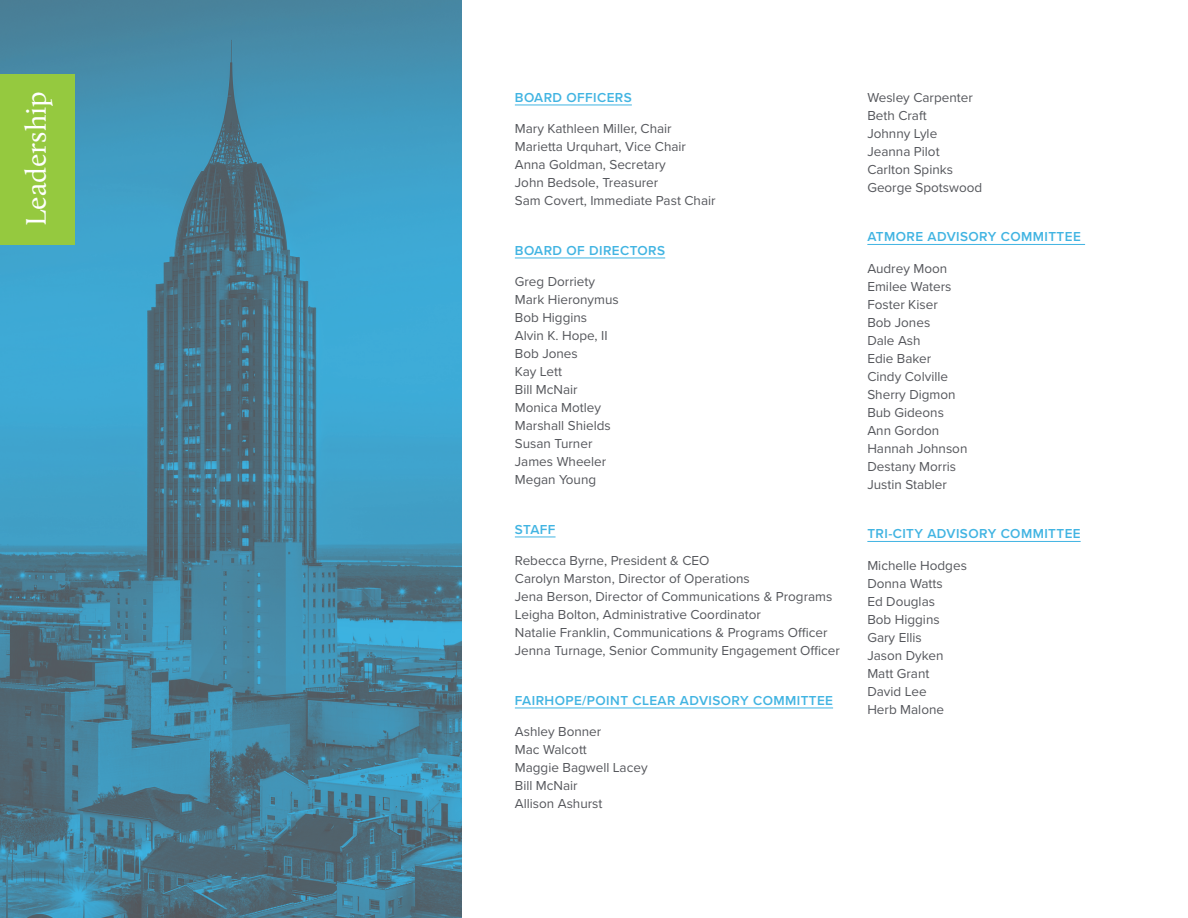
<style>
.page{position:relative;width:1188px;height:918px;background:#fff}
.page>*{position:absolute;margin:0;border:0;box-sizing:border-box;transform-origin:0 0}
.t1{font:29.25px "Calluna";color:#fff}
.t2{font:13.5px "Proxima Nova";color:#55575c}
.t3{font:600 13.5px "Proxima Nova";letter-spacing:.03em;color:#41b4e2}
</style>
<div class="page">
<hr style="left:515px;top:104px;width:117px;height:1px;background:#41b4e2">
<hr style="left:515px;top:257px;width:150px;height:1px;background:#41b4e2">
<hr style="left:515px;top:536px;width:41px;height:1px;background:#41b4e2">
<hr style="left:515px;top:707px;width:318px;height:1px;background:#41b4e2">
<img style="left:0;top:0;width:462px;height:918px">
<div style="left:0;top:74px;width:74px;height:171px;background:#95c93f"></div>
<hr style="left:867px;top:244px;width:218px;height:1px;background:#41b4e2">
<hr style="left:867px;top:541px;width:214px;height:1px;background:#41b4e2">
<p class="t1" style="left:18px;top:226px;width:137px;rotate:-90deg">Leadership</p>
<p class="t2" style="left:867px;top:87px;width:107px">Wesley Carpenter</p>
<p class="t3" style="left:515px;top:87px;width:118px">BOARD OFFICERS</p>
<p class="t2" style="left:515px;top:119px;width:158px">Mary Kathleen Miller, Chair</p>
<p class="t2" style="left:515px;top:137px;width:173px">Marietta Urquhart, Vice Chair</p>
<p class="t2" style="left:515px;top:155px;width:152px">Anna Goldman, Secretary</p>
<p class="t2" style="left:515px;top:173px;width:145px">John Bedsole, Treasurer</p>
<p class="t2" style="left:515px;top:191px;width:202px">Sam Covert, Immediate Past Chair</p>
<p class="t3" style="left:515px;top:240px;width:152px">BOARD OF DIRECTORS</p>
<p class="t2" style="left:515px;top:272px;width:82px">Greg Dorriety</p>
<p class="t2" style="left:515px;top:290px;width:106px">Mark Hieronymus</p>
<p class="t2" style="left:515px;top:308px;width:74px">Bob Higgins</p>
<p class="t2" style="left:515px;top:326px;width:94px">Alvin K. Hope, II</p>
<p class="t2" style="left:515px;top:344px;width:64px">Bob Jones</p>
<p class="t2" style="left:515px;top:362px;width:49px">Kay Lett</p>
<p class="t2" style="left:515px;top:380px;width:64px">Bill McNair</p>
<p class="t2" style="left:515px;top:398px;width:88px">Monica Motley</p>
<p class="t2" style="left:515px;top:416px;width:97px">Marshall Shields</p>
<p class="t2" style="left:515px;top:434px;width:79px">Susan Turner</p>
<p class="t2" style="left:515px;top:452px;width:93px">James Wheeler</p>
<p class="t2" style="left:515px;top:470px;width:83px">Megan Young</p>
<p class="t3" style="left:515px;top:519px;width:42px">STAFF</p>
<p class="t2" style="left:515px;top:551px;width:196px">Rebecca Byrne, President &amp; CEO</p>
<p class="t2" style="left:515px;top:569px;width:237px">Carolyn Marston, Director of Operations</p>
<p class="t2" style="left:515px;top:587px;width:319px">Jena Berson, Director of Communications &amp; Programs</p>
<p class="t2" style="left:515px;top:605px;width:248px">Leigha Bolton, Administrative Coordinator</p>
<p class="t2" style="left:515px;top:623px;width:314px">Natalie Franklin, Communications &amp; Programs Officer</p>
<p class="t2" style="left:515px;top:641px;width:327px">Jenna Turnage, Senior Community Engagement Officer</p>
<p class="t3" style="left:515px;top:690px;width:320px">FAIRHOPE/POINT CLEAR ADVISORY COMMITTEE</p>
<p class="t2" style="left:515px;top:722px;width:88px">Ashley Bonner</p>
<p class="t2" style="left:515px;top:740px;width:74px">Mac Walcott</p>
<p class="t2" style="left:515px;top:758px;width:134px">Maggie Bagwell Lacey</p>
<p class="t2" style="left:515px;top:776px;width:64px">Bill McNair</p>
<p class="t2" style="left:515px;top:794px;width:89px">Allison Ashurst</p>
<p class="t2" style="left:867px;top:105px;width:61px">Beth Craft</p>
<p class="t2" style="left:867px;top:123px;width:71px">Johnny Lyle</p>
<p class="t2" style="left:867px;top:141px;width:74px">Jeanna Pilot</p>
<p class="t2" style="left:867px;top:159px;width:87px">Carlton Spinks</p>
<p class="t2" style="left:867px;top:177px;width:116px">George Spotswood</p>
<p class="t3" style="left:867px;top:227px;width:215px">ATMORE ADVISORY COMMITTEE</p>
<p class="t2" style="left:867px;top:258px;width:81px">Audrey Moon</p>
<p class="t2" style="left:867px;top:276px;width:86px">Emilee Waters</p>
<p class="t2" style="left:867px;top:294px;width:72px">Foster Kiser</p>
<p class="t2" style="left:867px;top:312px;width:64px">Bob Jones</p>
<p class="t2" style="left:867px;top:330px;width:55px">Dale Ash</p>
<p class="t2" style="left:867px;top:348px;width:65px">Edie Baker</p>
<p class="t2" style="left:867px;top:366px;width:82px">Cindy Colville</p>
<p class="t2" style="left:867px;top:384px;width:90px">Sherry Digmon</p>
<p class="t2" style="left:867px;top:402px;width:78px">Bub Gideons</p>
<p class="t2" style="left:867px;top:420px;width:73px">Ann Gordon</p>
<p class="t2" style="left:867px;top:438px;width:102px">Hannah Johnson</p>
<p class="t2" style="left:867px;top:456px;width:90px">Destany Morris</p>
<p class="t2" style="left:867px;top:474px;width:81px">Justin Stabler</p>
<p class="t3" style="left:867px;top:524px;width:215px">TRI-CITY ADVISORY COMMITTEE</p>
<p class="t2" style="left:867px;top:555px;width:101px">Michelle Hodges</p>
<p class="t2" style="left:867px;top:573px;width:77px">Donna Watts</p>
<p class="t2" style="left:867px;top:591px;width:69px">Ed Douglas</p>
<p class="t2" style="left:867px;top:609px;width:74px">Bob Higgins</p>
<p class="t2" style="left:867px;top:627px;width:56px">Gary Ellis</p>
<p class="t2" style="left:867px;top:645px;width:78px">Jason Dyken</p>
<p class="t2" style="left:867px;top:663px;width:64px">Matt Grant</p>
<p class="t2" style="left:867px;top:681px;width:61px">David Lee</p>
<p class="t2" style="left:867px;top:699px;width:78px">Herb Malone</p>
</div>
